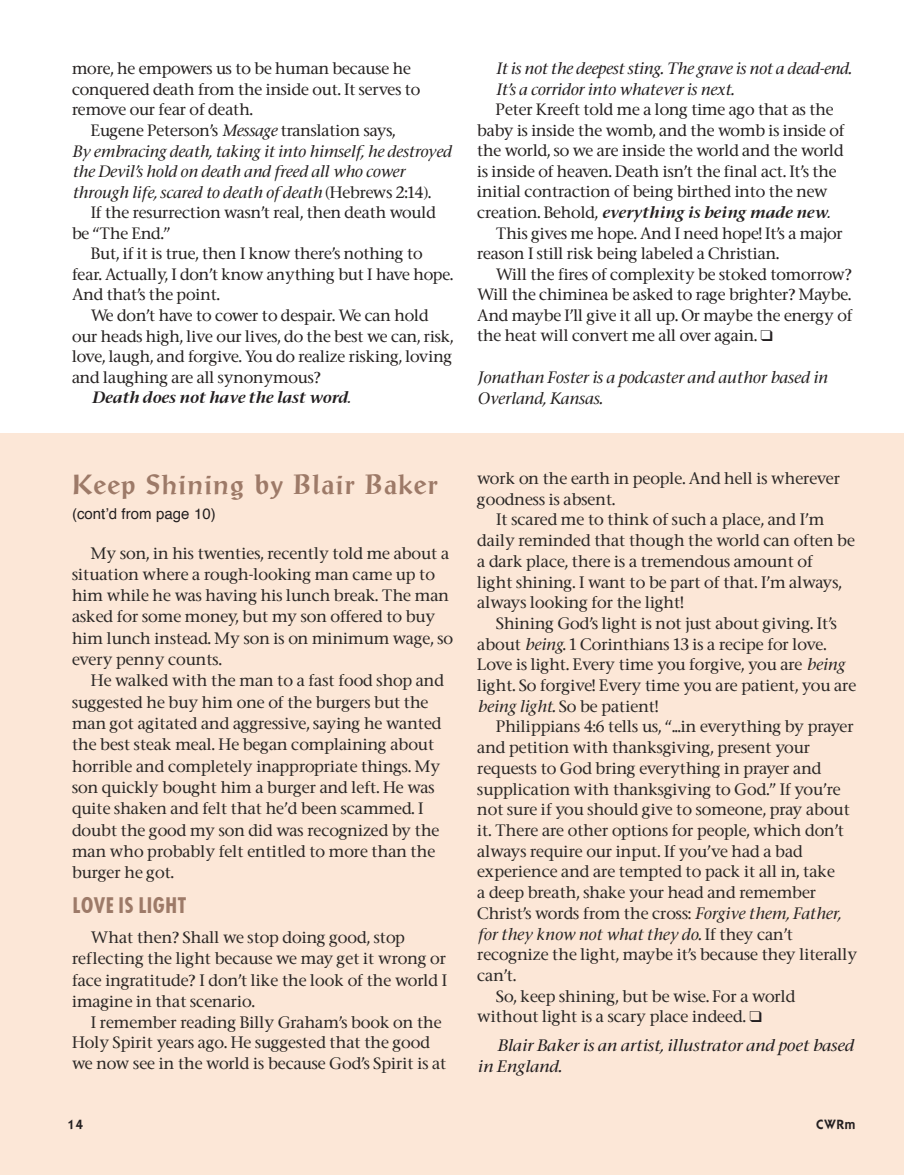
<style>
.page{position:relative;width:905px;height:1175px;background:#fff}
.page>*{position:absolute;margin:0;border:0;box-sizing:border-box;transform-origin:0 0}
.t1{font:700 27px "Post Antiqua";letter-spacing:.05em;color:#9d7a68}
.t2{font:700 21px "Futura Cond";color:#9d7a68}
.t3{font:500 15.75px/21.3px "Stone Serif";color:#2b2826}
.t4{font:italic 500 15.75px/21px "Stone Serif";color:#262221}
.t5{font:italic 500 15.75px/21px "Stone Serif";color:#231f20;scale:1.05 1}
.t6{font:italic 500 15.75px "Stone Serif";color:#2b2826}
.t7{font:500 15.6px/20.5px "Stone Serif";letter-spacing:-.005em;color:#262221}
.t8{font:italic 500 15.6px "Stone Serif";letter-spacing:-.005em;color:#262221}
.t9{font:italic 500 15.6px/20.5px "Stone Serif";letter-spacing:-.01em;color:#231f20}
.t10{font:italic 15.6px "Stone Serif Semi Boold";letter-spacing:-.005em;color:#262221}
.t11{font:italic 15.6px "Stone Serif Semi Boold";letter-spacing:-.005em;color:#231f20}
.t12{font:15px "Helvetica";color:#231f20}
.t13{font:600 13.5px "ITC Kabel Std";letter-spacing:.055em;color:#231f20}
.s1{font-style:italic}
.s2{font-style:normal}
.s3{font-family:"Stone Serif";font-weight:500;font-style:normal}
.s4{color:#231f20}
</style>
<div class="page">
<div style="left:0;top:433px;width:904px;height:741px;background:#fce7d7"></div>
<p class="t7" style="left:72px;top:60px;width:340px">more, he empowers us to be human because he</p>
<p class="t7" style="left:72px;top:81px;width:350px">conquered death from the inside out. It serves to</p>
<p class="t7" style="left:72px;top:101px;width:182px">remove our fear of death.</p>
<p class="t7" style="left:91px;top:122px;width:306px">Eugene Peterson’s <span class="s1">Message</span> translation says,</p>
<p class="t8" style="left:72px;top:144px;width:381px">By embracing death, taking it into himself, he destroyed</p>
<p class="t8" style="left:72px;top:165px;width:334px">the Devil’s hold on death and freed all who cower</p>
<p class="t8" style="left:72px;top:186px;width:360px">through life, scared to death of death <span class="s2">(Hebrews 2:14).</span></p>
<p class="t7" style="left:91px;top:204px;width:346px">If the resurrection wasn’t real, then death would</p>
<p class="t7" style="left:72px;top:224px;width:100px">be “The End.”</p>
<p class="t7" style="left:91px;top:245px;width:333px">But, if it is true, then I know there’s nothing to</p>
<p class="t7" style="left:72px;top:266px;width:382px">fear. Actually, I don’t know anything but I have hope.</p>
<p class="t7" style="left:72px;top:286px;width:149px">And that’s the point.</p>
<p class="t7" style="left:91px;top:307px;width:339px">We don’t have to cower to despair. We can hold</p>
<p class="t7" style="left:72px;top:327px;width:383px">our heads high, live our lives, do the best we can, risk,</p>
<p class="t7" style="left:72px;top:348px;width:381px">love, laugh, and forgive. You do realize risking, loving</p>
<p class="t7" style="left:72px;top:368px;width:250px">and laughing are all synonymous?</p>
<p class="t11" style="left:92px;top:391px;width:260px">Death does not have the last word.</p>
<p class="t9" style="left:496px;top:60px;width:357px">It is not the deepest sting. The grave is not a dead-end.<br>It’s a corridor into whatever is next.</p>
<p class="t7" style="left:477px;top:101px;width:369px;text-indent:19px">Peter Kreeft told me a long time ago that as the baby is inside the womb, and the womb is inside of the world, so we are inside the world and the world is inside of heaven. Death isn’t the final act. It’s the initial contraction of being birthed into the new</p>
<p class="t10" style="left:477px;top:206px;width:354px"><span class="s3">creation. Behold,</span> everything is being made new.</p>
<p class="t7" style="left:477px;top:224px;width:367px;text-indent:19px">This gives me hope. And I need hope! It’s a major reason I still risk being labeled a Christian.</p>
<p class="t7" style="left:477px;top:265px;width:377px;text-align:justify;text-indent:19px">Will the fires of complexity be stoked tomorrow?<br>Will the chiminea be asked to rage brighter? Maybe.<br>And maybe I’ll give it all up. Or maybe the energy of the heat will convert me all over again. <span class="s4">❑</span></p>
<p class="t4" style="left:477px;top:369px;width:351px">Jonathan Foster is a podcaster and author based in<br>Overland, Kansas.</p>
<h1 class="t1" style="left:72px;top:474px;width:367px">Keep Shining by Blair Baker</h1>
<p class="t12" style="left:72px;top:508px;width:145px">(cont’d from page 10)</p>
<p class="t3" style="left:72px;top:544px;width:382px;text-indent:19px">My son, in his twenties, recently told me about a situation where a rough-looking man came up to him while he was having his lunch break. The man asked for some money, but my son offered to buy him lunch instead. My son is on minimum wage, so every penny counts.</p>
<p class="t3" style="left:72px;top:671px;width:373px;text-indent:19px">He walked with the man to a fast food shop and suggested he buy him one of the burgers but the man got agitated and aggressive, saying he wanted the best steak meal. He began complaining about horrible and completely inappropriate things. My son quickly bought him a burger and left. He was quite shaken and felt that he’d been scammed. I doubt the good my son did was recognized by the man who probably felt entitled to more than the burger he got.</p>
<h2 class="t2" style="left:72px;top:893px;width:117px">LOVE IS LIGHT</h2>
<p class="t3" style="left:72px;top:928px;width:377px;text-indent:19px">What then? Shall we stop doing good, stop reflecting the light because we may get it wrong or face ingratitude? I don’t like the look of the world I imagine in that scenario.</p>
<p class="t3" style="left:72px;top:1013px;width:376px;line-height:20.7px;text-indent:19px">I remember reading Billy Graham’s book on the<br>Holy Spirit years ago. He suggested that the good we now see in the world is because God’s Spirit is at</p>
<p class="t3" style="left:477px;top:469px;width:364px;line-height:20.7px">work on the earth in people. And hell is wherever goodness is absent.</p>
<p class="t3" style="left:477px;top:511px;width:379px;line-height:20.7px;text-indent:19px">It scared me to think of such a place, and I’m daily reminded that though the world can often be a dark place, there is a tremendous amount of<br>light shining. I want to be part of that. I’m always, always looking for the light!</p>
<p class="t3" style="left:477px;top:614px;width:380px;line-height:20.7px;text-indent:19px">Shining God’s light is not just about giving. It’s about <span class="s1">being</span>. 1 Corinthians 13 is a recipe for love.<br>Love is light. Every time you forgive, you are <span class="s1">being </span>light. So forgive! Every time you are patient, you are <span class="s1">being light.</span> So be patient!</p>
<p class="t3" style="left:496px;top:717px;width:359px">Philippians 4:6 tells us, “...in everything by prayer</p>
<p class="t3" style="left:477px;top:738px;width:334px">and petition with thanksgiving, present your</p>
<p class="t3" style="left:477px;top:759px;width:345px">requests to God bring everything in prayer and</p>
<p class="t3" style="left:477px;top:780px;width:365px">supplication with thanksgiving to God.” If you’re</p>
<p class="t3" style="left:477px;top:800px;width:374px">not sure if you should give to someone, pray about</p>
<p class="t3" style="left:477px;top:821px;width:368px">it. There are other options for people, which don’t</p>
<p class="t3" style="left:477px;top:842px;width:327px">always require our input. If you’ve had a bad</p>
<p class="t3" style="left:477px;top:862px;width:359px">experience and are tempted to pack it all in<span class="s4">,</span> take</p>
<p class="t3" style="left:477px;top:883px;width:340px">a deep breath, shake your head and remember</p>
<p class="t3" style="left:477px;top:904px;width:365px">Christ’s words from the cross: <span class="s1">Forgive them, Father,</span></p>
<p class="t6" style="left:477px;top:927px;width:317px">for they know not what they do. <span class="s2">If they can’t</span></p>
<p class="t3" style="left:477px;top:945px;width:381px">recognize the light, maybe it’s because they literally</p>
<p class="t3" style="left:477px;top:966px;width:40px">can’t.</p>
<p class="t3" style="left:496px;top:987px;width:301px">So, keep shining, but be wise. For a world</p>
<p class="t3" style="left:477px;top:1007px;width:286px">without light is a scary place indeed. <span class="s4">❑</span></p>
<p class="t5" style="left:477px;top:1036px;width:360px;text-indent:20px">Blair Baker is an artist, illustrator and poet based in England.</p>
<p class="t13" style="left:68px;top:1119px;width:17px">14</p>
<p class="t13" style="left:816px;top:1119px;width:41px">CWRm</p>
</div>
